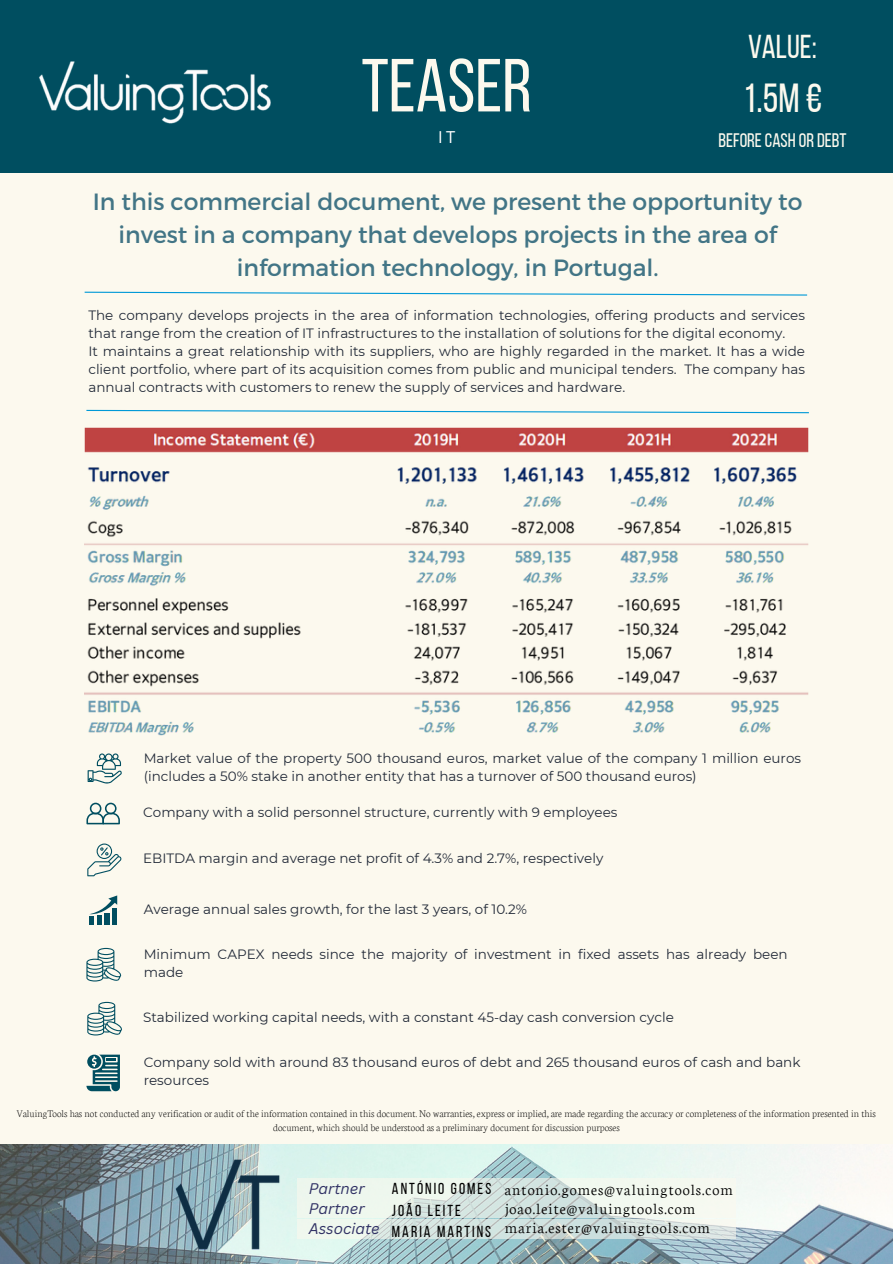
<style>
.page{position:relative;width:893px;height:1264px;background:#fff}
.page>*{position:absolute;margin:0;border:0;box-sizing:border-box;transform-origin:0 0}
.t1{font:75px "Bebas Neue";color:#fcf9ee}
.t2{font:40.5px "Bebas Neue";color:#fcf9ee}
.t3{font:33px "Bebas Neue";color:#fcf9ee}
.t4{font:23.55px/32.7px "Montserrat";color:#427586;text-align:center}
.t5{font:19.5px "Bebas Neue";color:#fcf9ee}
.t6{font:16.5px "Open Sans";color:#fff}
.t7{font:300 16.05px/19.2px "Neuton";letter-spacing:.06em;color:#000}
.t8{font:15.9px/21.3px "Bebas Neue";letter-spacing:.13em;color:#000}
.t9{font:italic 15px/20.2px "Canva Sans";color:#313265}
.t10{font:13.5px/18px "Montserrat";color:#222a38}
.t11{font:200 10.65px/14.1px "Neuton";color:#000;text-align:center}
</style>
<div class="page">
<div style="left:0;top:0;width:892px;height:1263px;background:#fcf9ee"></div>
<div style="left:0;top:0;width:892px;height:173px;background:#004e60"></div>
<svg style="left:86px;top:409px;width:723px;height:5px"></svg>
<img style="left:0;top:1144px;width:892px;height:119px">
<svg style="left:297px;top:1177px;width:438px;height:20px;fill:#eef7ee"></svg>
<svg style="left:297px;top:1198px;width:438px;height:19px;fill:#eef7ee"></svg>
<svg style="left:297px;top:1219px;width:438px;height:19px"></svg>
<svg style="left:84px;top:291px;width:724px;height:5px"></svg>
<img style="left:85px;top:427px;width:723px;height:308px">
<svg style="left:87px;top:843px;width:34px;height:33px"></svg>
<svg style="left:86px;top:1054px;width:34px;height:37px"></svg>
<svg style="left:86px;top:802px;width:34px;height:22px"></svg>
<svg style="left:86px;top:947px;width:35px;height:34px"></svg>
<div style="left:89px;top:916px;width:5px;height:8px;background:#004e60"></div>
<div style="left:97px;top:915px;width:5px;height:9px;background:#004e60"></div>
<div style="left:104px;top:913px;width:6px;height:11px;background:#004e60"></div>
<div style="left:112px;top:908px;width:5px;height:16px;background:#004e60"></div>
<svg style="left:89px;top:895px;width:28px;height:20px"></svg>
<svg style="left:87px;top:1001px;width:35px;height:34px"></svg>
<svg style="left:88px;top:753px;width:34px;height:30px"></svg>
<img style="left:39px;top:61px;width:232px;height:63px">
<img style="left:168px;top:1145px;width:118px;height:117px">
<h3 class="t1" style="left:361px;top:55px;width:172px">TEASER</h3>
<h3 class="t3" style="left:748px;top:33px;width:70px">VALUE:</h3>
<h2 class="t2" style="left:742px;top:81px;width:81px">1.5M €</h2>
<h6 class="t6" style="left:438px;top:126px;width:19px">IT</h6>
<h3 class="t5" style="left:718px;top:132px;width:130px">BEFORECASH ORDEBT</h3>
<h4 class="t4" style="left:93px;top:184px;width:711px">In this commercial document, we present the opportunity to invest in a company that develops projects in the area of information technology, in Portugal.</h4>
<p class="t10" style="left:88px;top:306px;width:718px">The company develops projects in the area of information technologies, offering products and services that range from the creation of IT infrastructures to the installation of solutions for the digital economy.<br>It maintains a great relationship with its suppliers, who are highly regarded in the market. It has a wide client portfolio, where part of its acquisition comes from public and municipal tenders. The company has annual contracts with customers to renew the supply of services and hardware.</p>
<p class="t10" style="left:144px;top:749px;width:659px">Market value of the property 500 thousand euros, market value of the company 1 million euros (includes a 50% stake in another entity that has a turnover of 500 thousand euros)</p>
<p class="t10" style="left:143px;top:803px;width:476px">Company with a solid personnel structure, currently with 9 employees</p>
<p class="t10" style="left:143px;top:849px;width:461px">EBITDA margin and average net profit of 4.3% and 2.7%, respectively</p>
<p class="t10" style="left:144px;top:899px;width:385px">Average annual sales growth, for the last 3 years, of 10.2%</p>
<h6 class="t10" style="left:144px;top:945px;width:645px">Minimum CAPEX needs since the majority of investment in fixed assets has already been made</h6>
<h6 class="t10" style="left:143px;top:1008px;width:532px">Stabilized working capital needs, with a constant 45-day cash conversion cycle</h6>
<h6 class="t10" style="left:144px;top:1053px;width:658px">Company sold with around 83 thousand euros of debt and 265 thousand euros of cash and bank resources</h6>
<p class="t11" style="left:16px;top:1105px;width:860px">ValuingTools has not conducted any verification or audit of the information contained in this document. No warranties, express or implied, are made regarding the accuracy or completeness of the information presented in this document, which should be understood as a preliminary document for discussion purposes</p>
<h2 class="t9" style="left:309px;top:1177px;width:72px">Partner<br>Partner<br>Associate</h2>
<p class="t8" style="left:392px;top:1179px;width:101px">ANTÓNIO GOMES<br>JOÃO LEITE<br>MARIA MARTINS</p>
<h6 class="t7" style="left:505px;top:1178px;width:229px">antonio.gomes@valuingtools.com joao.leite@valuingtools.com maria.ester@valuingtools.com</h6>
</div>
